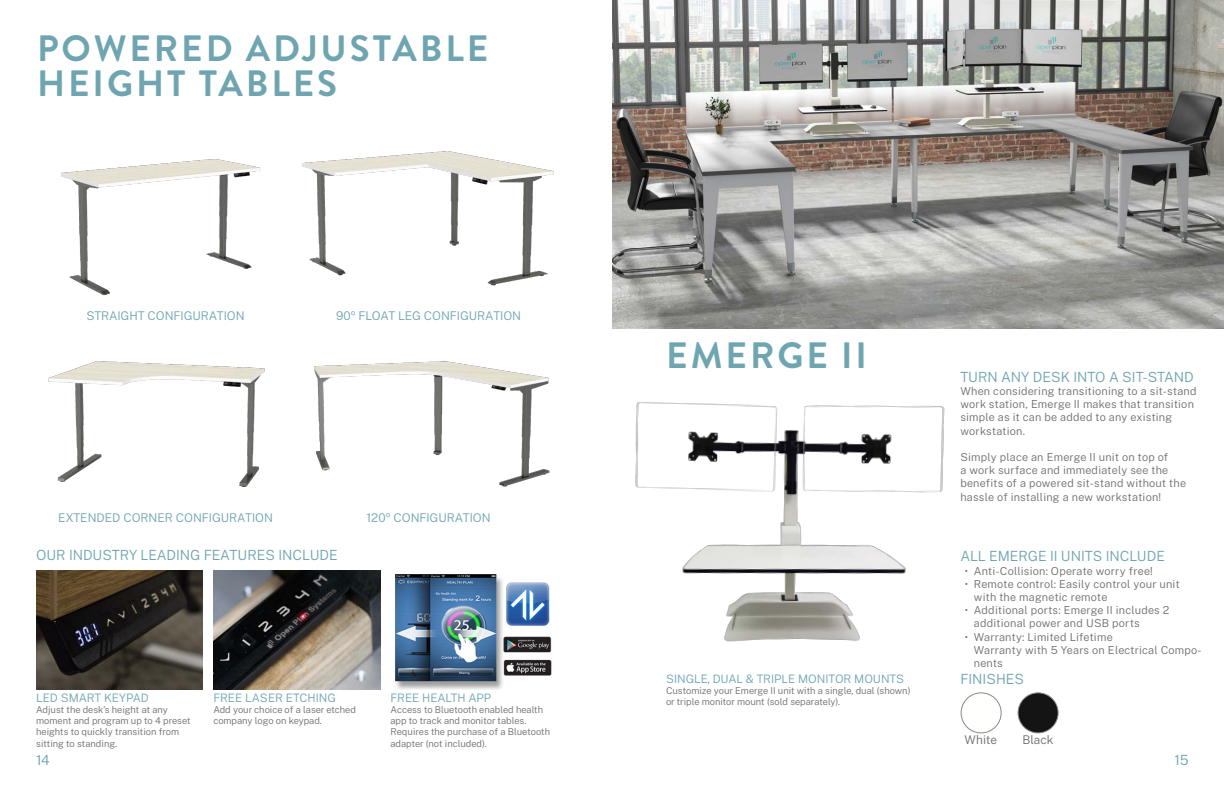
<style>
.page{position:relative;width:1224px;height:792px;background:#fff}
.page>*{position:absolute;margin:0;border:0;box-sizing:border-box;transform-origin:0 0}
.t1{font:700 36.6px/35px "Brandon Grotesque";letter-spacing:.08em;color:#6ea5b0}
.Secondary_Title{font:300 14px "Public Sans";color:#6ea5b0}
.t2{font:300 12px "Public Sans";color:#6ea5b0}
.t3{font:300 12px "Public Sans";color:#6c6d70}
.t4{font:300 11.6px "Public Sans";color:#6ea5b0}
.t5{font:300 11px/13.2px "Public Sans";letter-spacing:.02em;color:#6c6d70}
.t6{font:300 9.4px/11.3px "Public Sans";color:#6c6d70}
</style>
<div class="page">
<img style="left:1018px;top:693px;width:40px;height:40px;border-radius:20px">
<div style="left:1018px;top:693px;width:40px;height:40px;border:1px solid #87898c;border-radius:50%"></div>
<img style="left:635px;top:402px;width:310px;height:240px">
<img style="left:612px;top:0;width:612px;height:329px">
<img style="left:48px;top:361px;width:217px;height:126px">
<img style="left:314px;top:361px;width:236px;height:126px">
<img style="left:61px;top:159px;width:200px;height:137px">
<img style="left:301px;top:151px;width:253px;height:135px">
<img style="left:36px;top:570px;width:167px;height:119px">
<img style="left:213px;top:570px;width:167px;height:119px">
<img style="left:395px;top:574px;width:157px;height:115px">
<img style="left:961px;top:693px;width:40px;height:40px;border-radius:20px">
<div style="left:961px;top:693px;width:40px;height:40px;border:1px solid #87898c;border-radius:50%"></div>
<p class="t1" style="left:37px;top:32px;width:453px">POWERED ADJUSTABLE<br>HEIGHT TABLES</p>
<p class="t2" style="left:86px;top:307px;width:160px">STRAIGHT CONFIGURATION</p>
<p class="t2" style="left:336px;top:307px;width:187px">90º FLOAT LEG CONFIGURATION</p>
<p class="t2" style="left:58px;top:509px;width:217px">EXTENDED CORNER CONFIGURATION</p>
<p class="t2" style="left:367px;top:509px;width:126px">120º CONFIGURATION</p>
<p class="Secondary_Title" style="left:36px;top:545px;width:303px">OUR INDUSTRY LEADING FEATURES INCLUDE</p>
<p class="t4" style="left:36px;top:689px;width:114px">LED SMART KEYPAD</p>
<p class="t6" style="left:36px;top:703px;width:156px">Adjust the desk’s height at any moment and program up to 4 preset heights to quickly transition from sitting to standing.</p>
<p class="t4" style="left:213px;top:689px;width:124px">FREE LASER ETCHING</p>
<p class="t6" style="left:213px;top:703px;width:144px">Add your choice of a laser etched company logo on keypad.</p>
<p class="t4" style="left:391px;top:689px;width:102px">FREE HEALTH APP</p>
<p class="t6" style="left:391px;top:703px;width:161px">Access to Bluetooth enabled health app to track and monitor tables.<br>Requires the purchase of a Bluetooth adapter (not included).</p>
<p class="t1" style="left:666px;top:338px;width:202px">EMERGE II</p>
<p class="t4" style="left:666px;top:670px;width:240px">SINGLE, DUAL &amp; TRIPLE MONITOR MOUNTS</p>
<p class="t6" style="left:666px;top:684px;width:246px">Customize your Emerge II unit with a single, dual (shown) or triple monitor mount (sold separately).</p>
<p class="Secondary_Title" style="left:960px;top:366px;width:235px">TURN ANY DESK INTO A SIT-STAND</p>
<p class="t5" style="left:960px;top:384px;width:238px">When considering transitioning to a sit-stand work station, Emerge II makes that transition simple as it can be added to any existing workstation.</p>
<p class="t5" style="left:960px;top:450px;width:227px">Simply place an Emerge II unit on top of<br>a work surface and immediately see the benefits of a powered sit-stand without the hassle of installing a new workstation!</p>
<p class="Secondary_Title" style="left:960px;top:546px;width:206px">ALL EMERGE II UNITS INCLUDE</p>
<p class="t5" style="left:965px;top:564px;width:190px">• Anti-Collision: Operate worry free!</p>
<p class="t5" style="left:974px;top:577px;width:207px;text-indent:-9px">• Remote control: Easily control your unit with the magnetic remote</p>
<p class="t5" style="left:974px;top:603px;width:197px;text-indent:-9px">• Additional ports: Emerge II includes 2 additional power and USB ports</p>
<p class="t5" style="left:974px;top:630px;width:229px;text-indent:-9px">• Warranty: Limited Lifetime<br>Warranty with 5 Years on Electrical Compo&shy;nents</p>
<p class="Secondary_Title" style="left:961px;top:669px;width:65px">FINISHES</p>
<p class="t3" style="left:965px;top:731px;width:34px">White</p>
<p class="t3" style="left:1022px;top:731px;width:32px">Black</p>
<p class="Secondary_Title" style="left:36px;top:749px;width:15px">14</p>
<p class="Secondary_Title" style="left:1174px;top:749px;width:16px">15</p>
</div>
